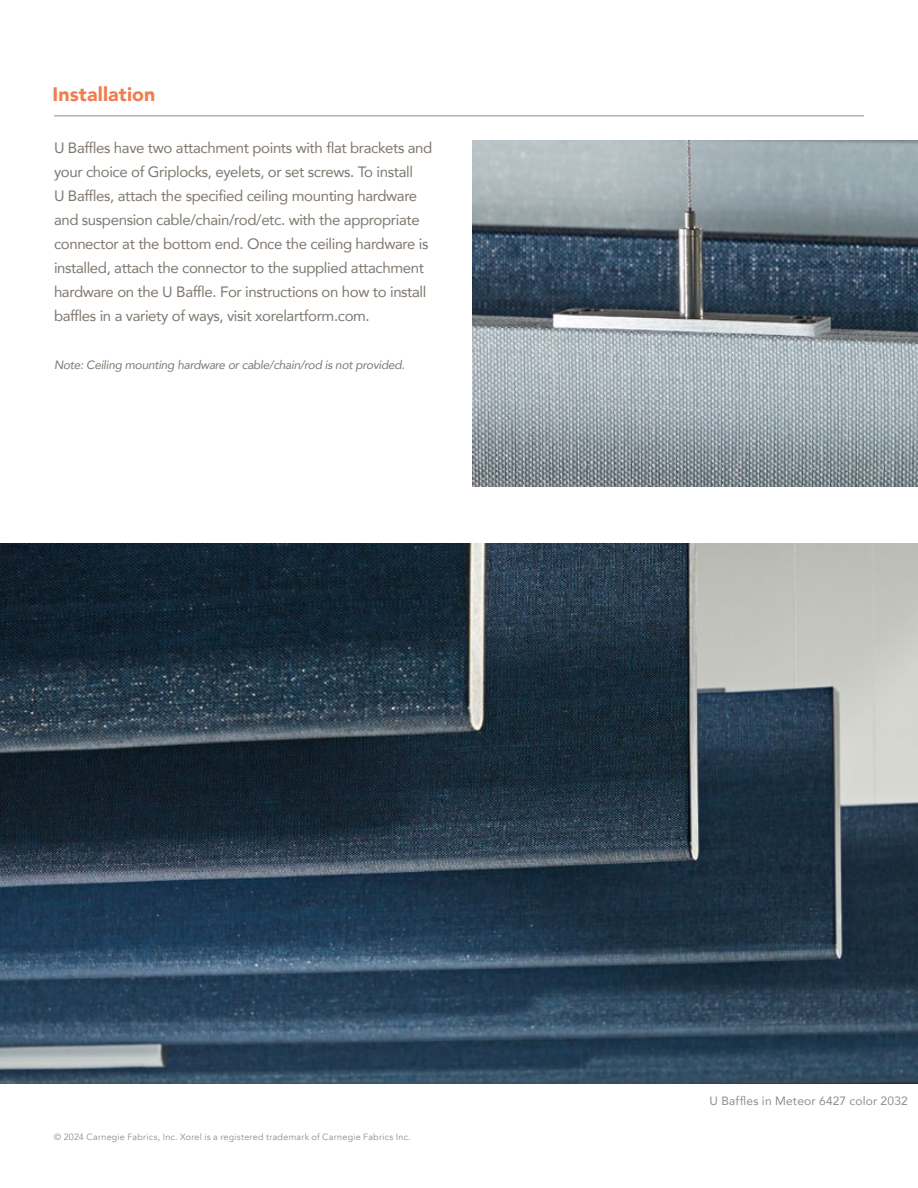
<style>
.page{position:relative;width:918px;height:1188px;background:#fff}
.page>*{position:absolute;margin:0;border:0;box-sizing:border-box;transform-origin:0 0}
.t1{font:900 19.5px "Avenir";letter-spacing:.005em;color:#f27d4d}
.t2{font:15px/24px "Avenir";letter-spacing:-.025em;color:#7f776f}
.t3{font:italic 12px "Avenir";letter-spacing:-.025em;color:#7f776f}
.t4{font:12px "Avenir";letter-spacing:.015em;color:#908d89}
.t5{font:9px "Avenir";letter-spacing:.025em;color:#908d89}
</style>
<div class="page">
<hr style="left:54px;top:116px;width:810px;height:1px;background:#908d89">
<img style="left:472px;top:141px;width:446px;height:345px">
<img style="left:0;top:544px;width:918px;height:540px">
<h1 class="t1" style="left:52px;top:77px;width:104px">Installation</h1>
<p class="t2" style="left:54px;top:135px;width:380px">U Baffles have two attachment points with flat brackets and your choice of Griplocks, eyelets, or set screws. To install<br>U Baffles, attach the specified ceiling mounting hardware and suspension cable/chain/rod/etc. with the appropriate connector at the bottom end. Once the ceiling hardware is installed, attach the connector to the supplied attachment hardware on the U Baffle. For instructions on how to install baffles in a variety of ways, visit xorelartform.com.</p>
<p class="t3" style="left:54px;top:358px;width:352px">Note: Ceiling mounting hardware or cable/chain/rod is not provided.</p>
<p class="t5" style="left:54px;top:1132px;width:358px">© 2024 Carnegie Fabrics, Inc. Xorel is a registered trademark of Carnegie Fabrics Inc.</p>
<p class="t4" style="left:710px;top:1091px;width:200px">U Baffles in Meteor 6427 color 2032</p>
</div>
